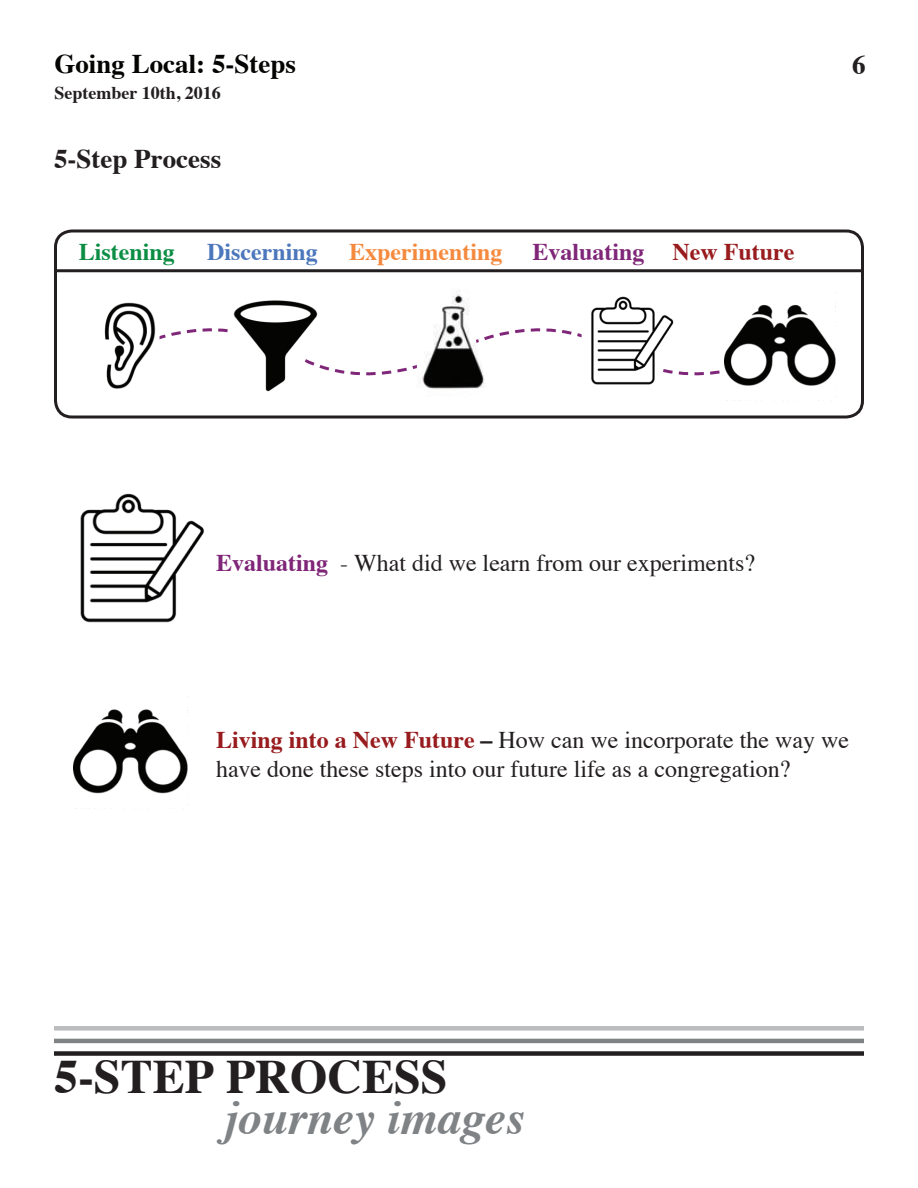
<style>
.page{position:relative;width:918px;height:1188px;background:#fff}
.page>*{position:absolute;margin:0;border:0;box-sizing:border-box;transform-origin:0 0}
.t1{font:700 48px "Times";color:#231f20}
.t2{font:italic 700 48px "Times";letter-spacing:-.005em;color:#808385}
.t3{font:700 27px "Times";color:#040503}
.t4{font:700 27px "Times";color:#231f20}
.t5{font:24px/28.8px "Times";color:#231f20}
.t6{font:700 24px "Times";color:#f58a3f}
.t7{font:700 24px "Times";color:#4c77bc}
.t8{font:700 24px "Times";color:#0b8e44}
.t9{font:700 18px "Times";color:#231f20}
.s1{color:#7f2678}
.s2{color:#981b1e}
.s3{font-weight:700;color:#7f2678}
.s4{font-weight:700;color:#981b1e}
.s5{font-weight:700}
</style>
<div class="page">
<div style="left:54px;top:1051px;width:810px;height:5px;background:#231f20"></div>
<hr style="left:54px;top:1039px;width:810px;height:4px;background:#808385">
<div style="left:54px;top:1026px;width:810px;height:5px;background:#babcbe"></div>
<svg style="left:160px;top:328px;width:565px;height:48px"></svg>
<img style="left:80px;top:493px;width:124px;height:130px">
<img style="left:74px;top:696px;width:114px;height:109px">
<img style="left:224px;top:300px;width:97px;height:92px">
<img style="left:582px;top:296px;width:92px;height:89px">
<img style="left:417px;top:290px;width:71px;height:99px">
<img style="left:104px;top:302px;width:56px;height:87px">
<img style="left:725px;top:304px;width:110px;height:82px">
<div style="left:54px;top:230px;width:810px;height:188px;border:3px solid #231f20;border-radius:17px"></div>
<hr style="left:54px;top:269px;width:810px;height:3px;background:#231f20">
<p class="t3" style="left:54px;top:38px;width:243px">Going Local: 5-Steps</p>
<p class="t9" style="left:54px;top:76px;width:168px">September 10th, 2016</p>
<p class="t4" style="left:54px;top:133px;width:169px">5-Step Process</p>
<p class="t8" style="left:79px;top:229px;width:98px">Listening</p>
<p class="t7" style="left:207px;top:229px;width:112px">Discerning</p>
<p class="t6" style="left:349px;top:229px;width:447px">Experimenting <span class="s1">Evaluating</span> <span class="s2">New Future</span></p>
<p class="t4" style="left:852px;top:39px;width:15px">6</p>
<p class="t5" style="left:216px;top:547px;width:541px"><span class="s3">Evaluating</span> - What did we learn from our experiments?</p>
<p class="t5" style="left:216px;top:724px;width:635px"><span class="s4">Living into a New Future</span> <span class="s5">–</span> How can we incorporate the way we have done these steps into our future life as a congregation?</p>
<h1 class="t1" style="left:54px;top:1031px;width:395px">5-STEP PROCESS</h1>
<h1 class="t2" style="left:225px;top:1073px;width:302px">journey images</h1>
</div>
